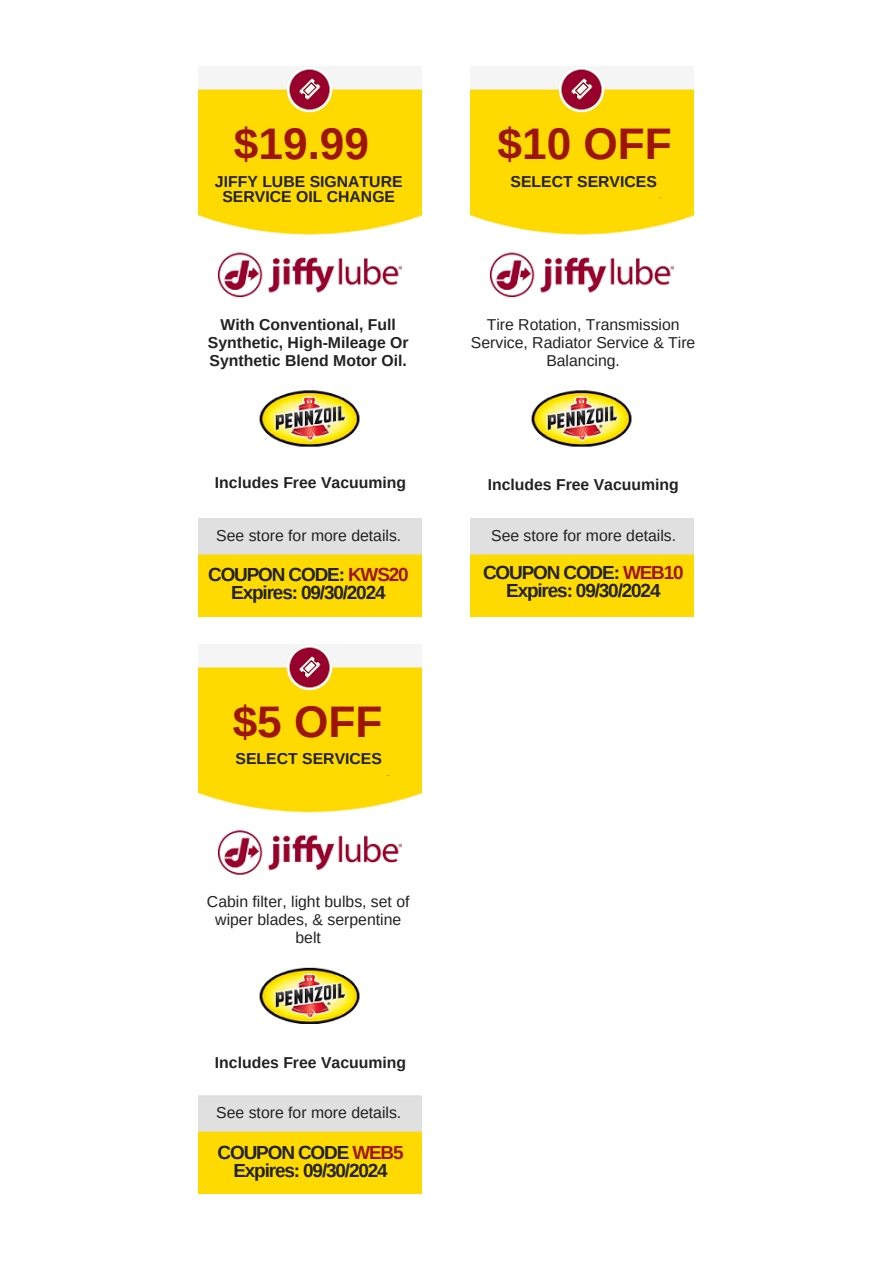
<style>
.page{position:relative;width:894px;height:1264px;background:#fff}
.page>*{position:absolute;margin:0;border:0;box-sizing:border-box;transform-origin:0 0}
.t1{font:700 44.25px "Arimo";color:#9d1506}
.t2{font:700 18.9px/18px "Arimo";letter-spacing:-.06em;color:#222;text-align:center}
.t3{font:700 15.75px/18px "Arimo";color:#222;text-align:center}
.t4{font:15.75px/18px "Arimo";color:#222;text-align:center}
.t5{font:15.75px "Arimo";color:#222}
.s1{color:#9d1506}
</style>
<div class="page">
<img style="left:198px;top:67px;width:223px;height:549px">
<img style="left:471px;top:67px;width:222px;height:549px">
<img style="left:198px;top:644px;width:223px;height:549px">
<p class="t1" style="left:234px;top:119px;width:137px">$19.99</p>
<h5 class="t1" style="left:497px;top:119px;width:176px">$10 OFF</h5>
<h1 class="t3" style="left:215px;top:173px;width:189px;line-height:15.8px">JIFFY LUBE SIGNATURE<br>SERVICE OIL CHANGE</h1>
<p class="t3" style="left:510px;top:172px;width:148px">SELECT SERVICES</p>
<p class="t3" style="left:208px;top:315px;width:202px">With Conventional, Full<br>Synthetic, High-Mileage Or<br>Synthetic Blend Motor Oil.</p>
<p class="t4" style="left:471px;top:315px;width:226px">Tire Rotation, Transmission<br>Service, Radiator Service &amp; Tire<br>Balancing.</p>
<h4 class="t3" style="left:215px;top:474px;width:193px">Includes Free Vacuuming</h4>
<p class="t3" style="left:487px;top:476px;width:193px">Includes Free Vacuuming</p>
<h4 class="t5" style="left:216px;top:526px;width:186px">See store for more details.</h4>
<h4 class="t5" style="left:491px;top:526px;width:186px">See store for more details.</h4>
<p class="t2" style="left:208px;top:565px;width:202px">COUPON CODE: <span class="s1">KWS20<br></span>Expires: 09/30/2024</p>
<h3 class="t2" style="left:483px;top:563px;width:202px">COUPON CODE: <span class="s1">WEB10<br></span>Expires: 09/30/2024</h3>
<h2 class="t1" style="left:233px;top:696px;width:151px">$5 OFF</h2>
<p class="t3" style="left:235px;top:749px;width:148px">SELECT SERVICES</p>
<p class="t4" style="left:207px;top:893px;width:204px">Cabin filter, light bulbs, set of</p>
<h5 class="t4" style="left:215px;top:911px;width:187px">wiper blades, &amp; serpentine</h5>
<h1 class="t4" style="left:295px;top:929px;width:27px">belt</h1>
<h3 class="t3" style="left:215px;top:1053px;width:193px">Includes Free Vacuuming</h3>
<h5 class="t5" style="left:216px;top:1104px;width:186px">See store for more details.</h5>
<p class="t2" style="left:217px;top:1143px;width:187px">COUPON CODE <span class="s1">WEB5<br></span>Expires: 09/30/2024</p>
</div>
